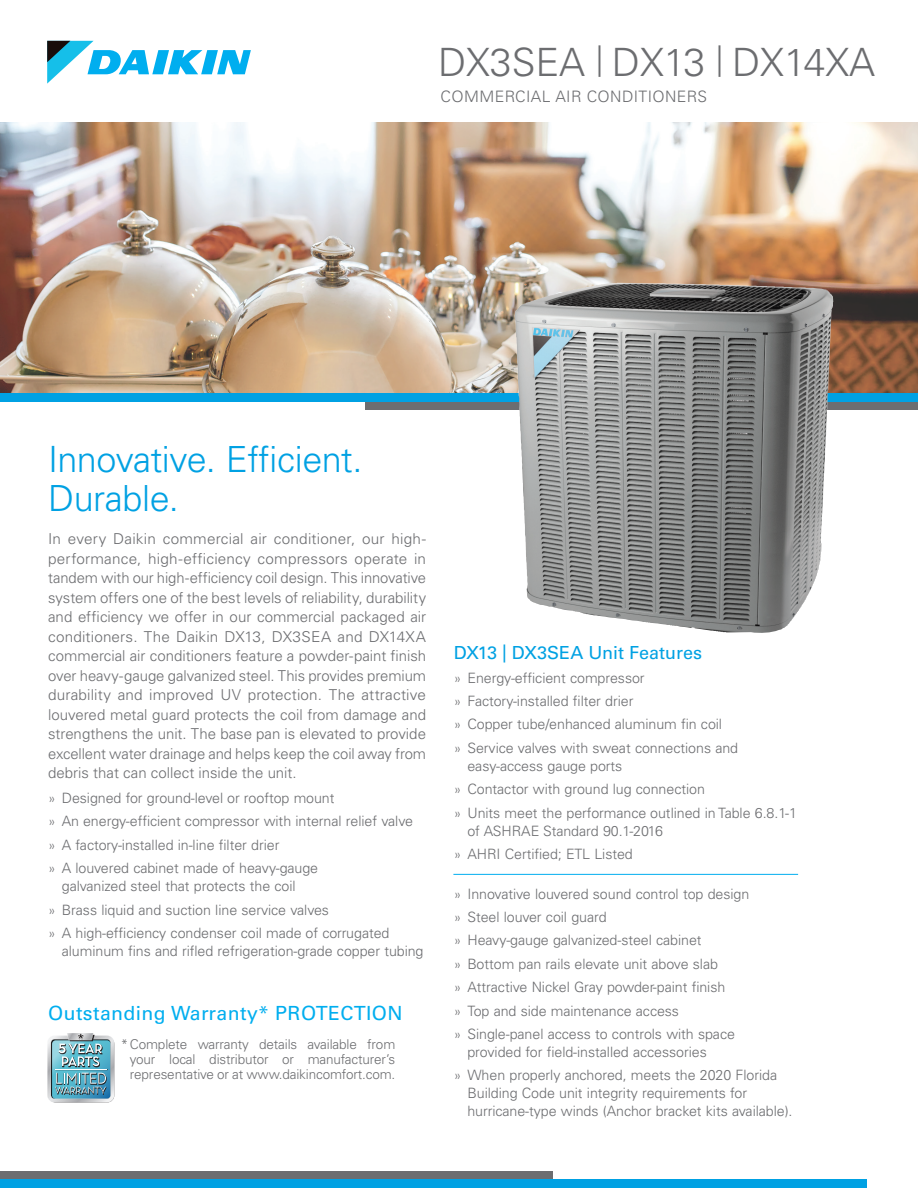
<style>
.page{position:relative;width:918px;height:1188px;background:#fff}
.page>*{position:absolute;margin:0;border:0;box-sizing:border-box;transform-origin:0 0}
.t1{font:300 39px "Univers LT Pro 45";color:#6c6d70}
.t2{font:300 36px/39px "Univers LT Pro 45";letter-spacing:-.015em;color:#00a1e3}
.t3{font:19.5px "Univers LT Pro 55 Roman";letter-spacing:.02em;color:#00aeef}
.t4{font:18px "Univers LT Pro 55 Roman";color:#00a1e3}
.t5{font:300 15.75px "Univers LT Pro 45";letter-spacing:.025em;color:#6c6d70}
.t6{font:300 15px/19.5px "Univers LT Pro 45";color:#6c6d70;text-align:justify}
.t7{font:300 14.25px/23.4px "Univers LT Pro 45";letter-spacing:-.005em;color:#6c6d70}
.t8{font:300 13.5px/15px "Univers LT Pro 45";letter-spacing:-.01em;color:#6c6d70;text-align:justify}
.s1{font-size:13.5px}
</style>
<div class="page">
<img style="left:0;top:122px;width:918px;height:271px">
<div style="left:365px;top:401px;width:553px;height:8px;background:#6c6d70"></div>
<div style="left:0;top:393px;width:918px;height:8px;background:#00a1e3"></div>
<svg style="left:47px;top:1033px;width:67px;height:70px;background:#83b1bf"></svg>
<img style="left:514px;top:283px;width:277px;height:350px">
<svg style="left:47px;top:41px;width:204px;height:43px"></svg>
<div style="left:0;top:1172px;width:553px;height:8px;background:#6c6d70"></div>
<div style="left:0;top:1180px;width:866px;height:8px;background:#00a1e3"></div>
<hr style="left:453px;top:874px;width:345px;height:1px;background:#00aeef">
<h1 class="t1" style="left:438px;top:37px;width:439px">DX3SEA <sup>|</sup> DX13 <sup>|</sup> DX14XA</h1>
<p class="t5" style="left:441px;top:86px;width:268px">COMMERCIAL AIR CONDITIONERS</p>
<h2 class="t2" style="left:48px;top:439px;width:316px">Innovative. Efficient.<br>Durable.</h2>
<p class="t6" style="left:48px;top:529px;width:380px">In every Daikin commercial air conditioner, our high&shy;performance, high-efficiency compressors operate in tandem with our high-efficiency coil design. This innovative system offers one of the best levels of reliability, durability and efficiency we offer in our commercial packaged air conditioners. The Daikin DX13, DX3SEA and DX14XA commercial air conditioners feature a powder-paint finish over heavy-gauge galvanized steel. This provides premium durability and improved UV protection. The attractive louvered metal guard protects the coil from damage and strengthens the unit. The base pan is elevated to provide excellent water drainage and helps keep the coil away from debris that can collect inside the unit.</p>
<p class="t7" style="left:48px;top:786px;width:366px"><span class="s1">»</span> Designed for ground-level or rooftop mount<br><span class="s1">»</span> An energy-efficient compressor with internal relief valve <span class="s1">»</span> A factory-installed in-line filter drier<br><span class="s1">»</span> A louvered cabinet made of heavy-gauge</p>
<p class="t7" style="left:48px;top:874px;width:343px;text-indent:14px">galvanized steel that protects the coil<br><span class="s1">»</span> Brass liquid and suction line service valves<br><span class="s1">»</span> A high-efficiency condenser coil made of corrugated</p>
<p class="t7" style="left:62px;top:939px;width:363px">aluminum fins and rifled refrigeration-grade copper tubing</p>
<h3 class="t3" style="left:48px;top:999px;width:356px">Outstanding Warranty* PROTECTION</h3>
<p class="t8" style="left:130px;top:1037px;width:267px;text-indent:-9px">*Complete warranty details available from your local distributor or manufacturer’s representative or at www.daikincomfort.com.</p>
<p class="t4" style="left:454px;top:640px;width:250px">DX13 | DX3SEA Unit Features</p>
<p class="t7" style="left:454px;top:665px;width:286px"><span class="s1">»</span> Energy-efficient compressor<br><span class="s1">»</span> Factory-installed filter drier<br><span class="s1">»</span> Copper tube/enhanced aluminum fin coil<br><span class="s1">»</span> Service valves with sweat connections and</p>
<p class="t7" style="left:454px;top:754px;width:345px;text-indent:14px">easy-access gauge ports<br><span class="s1">»</span> Contactor with ground lug connection<br><span class="s1">»</span> Units meet the performance outlined in Table 6.8.1-1</p>
<p class="t7" style="left:454px;top:818px;width:211px;text-indent:14px">of ASHRAE Standard 90.1-2016 <span class="s1">»</span> AHRI Certified; ETL Listed</p>
<p class="t7" style="left:454px;top:881px;width:297px"><span class="s1">»</span> Innovative louvered sound control top design <span class="s1">»</span> Steel louver coil guard<br><span class="s1">»</span> Heavy-gauge galvanized-steel cabinet<br><span class="s1">»</span> Bottom pan rails elevate unit above slab<br><span class="s1">»</span> Attractive Nickel Gray powder-paint finish<br><span class="s1">»</span> Top and side maintenance access<br><span class="s1">»</span> Single-panel access to controls with space</p>
<p class="t7" style="left:454px;top:1040px;width:325px;text-indent:14px">provided for field-installed accessories<br><span class="s1">»</span> When properly anchored, meets the 2020 Florida</p>
<p class="t7" style="left:467px;top:1084px;width:327px;line-height:18px">Building Code unit integrity requirements for hurricane-type winds (Anchor bracket kits available).</p>
</div>
